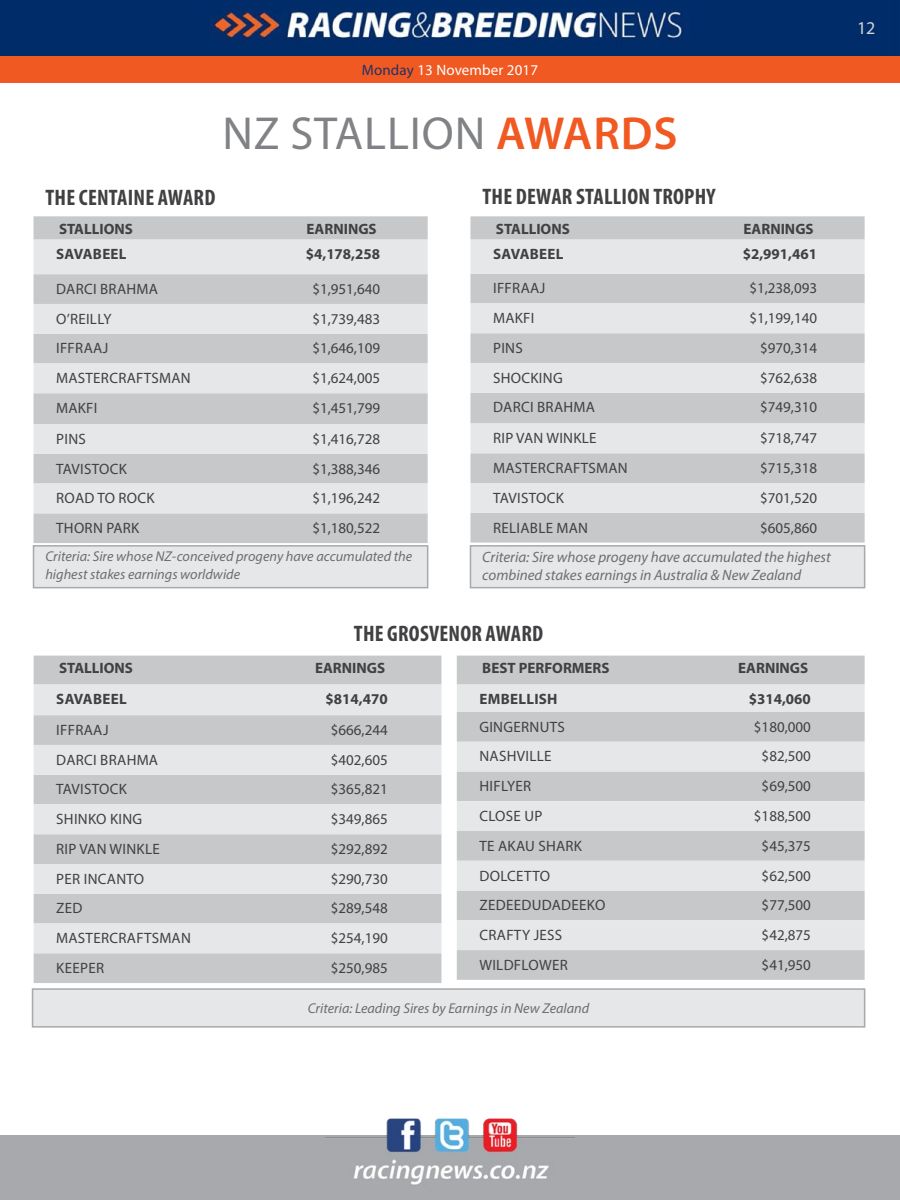
<style>
.page{position:relative;width:900px;height:1200px;background:#fff}
.page>*{position:absolute;margin:0;border:0;box-sizing:border-box;transform-origin:0 0}
.t1{font:46.5px "Myriad Pro";color:#808285}
.t2{font:600 46.5px "Myriad Pro";color:#f15922}
.t3{font:700 condensed 22.5px "Myriad Pro";letter-spacing:.01em;color:#414042}
.t4{font:18px "Myriad Pro";color:#d1d4d4}
.t5{font:15px "Myriad Pro";letter-spacing:.015em;color:#414042}
.t6{font:700 15px "Myriad Pro";color:#414042}
.t7{font:italic 15px/18px "Myriad Pro";color:#6d6e71}
.t8{font:15px "Myriad Pro";letter-spacing:.01em;color:#fff}
.t9{font:italic 14.25px/18px "Myriad Pro";color:#6d6e71}
.s1{color:#203267}
</style>
<div class="page">
<div style="left:0;top:1136px;width:900px;height:64px;background:#a7a9ac"></div>
<img style="left:325px;top:1118px;width:250px;height:67px">
<div style="left:0;top:56px;width:900px;height:27px;background:#f15922"></div>
<img style="left:0;top:0;width:900px;height:56px">
<div style="left:33px;top:545px;width:395px;height:43px;background:#e6e7e8;border:2px solid #a7a9ac"></div>
<div style="left:470px;top:545px;width:395px;height:43px;background:#e6e7e8;border:2px solid #a7a9ac"></div>
<div style="left:32px;top:988px;width:833px;height:40px;background:#e6e7e8;border:2px solid #a7a9ac"></div>
<div style="left:34px;top:216px;width:394px;height:327px;background:#c7c8ca"></div>
<svg style="left:34px;top:240px;width:394px;height:273px;background:#d8d9db"></svg>
<div style="left:470px;top:216px;width:395px;height:327px;background:#c7c8ca"></div>
<svg style="left:470px;top:240px;width:395px;height:273px;background:#d8d9db"></svg>
<div style="left:34px;top:656px;width:407px;height:327px;background:#c7c8ca"></div>
<svg style="left:34px;top:685px;width:407px;height:268px;background:#d8d9da"></svg>
<div style="left:457px;top:656px;width:408px;height:324px;background:#c7c8ca"></div>
<svg style="left:457px;top:685px;width:408px;height:265px;background:#d8d9da"></svg>
<p class="t8" style="left:362px;top:61px;width:178px"><span class="s1">MONDAY</span> 13 NOVEMBER 2017</p>
<h1 class="t1" style="left:222px;top:105px;width:166px">NZ STALLION</h1>
<h1 class="t2" style="left:496px;top:104px;width:179px">AWAR DS</h1>
<h2 class="t3" style="left:46px;top:183px;width:171px">THE CENTAINE AWARD</h2>
<h2 class="t3" style="left:483px;top:183px;width:235px">THE DEWAR STALLION TROPHY</h2>
<p class="t6" style="left:59px;top:219px;width:75px">STALLIONS</p>
<p class="t6" style="left:307px;top:219px;width:72px">EARNINGS</p>
<p class="t6" style="left:56px;top:245px;width:19px">SAVABEEL</p>
<p class="t6" style="left:306px;top:245px;width:76px">$4,178,258</p>
<p class="t5" style="left:56px;top:280px;width:101px">DARCI BRAHMA</p>
<p class="t5" style="left:312px;top:280px;width:69px">$1,951,640</p>
<p class="t5" style="left:56px;top:309px;width:56px">O’REILLY</p>
<p class="t5" style="left:312px;top:309px;width:69px">$1,739,483</p>
<p class="t5" style="left:56px;top:339px;width:37px">IFF RAAJ</p>
<p class="t5" style="left:312px;top:339px;width:69px">$1,646,109</p>
<p class="t5" style="left:56px;top:369px;width:136px">MASTERCRAFTSMAN</p>
<p class="t5" style="left:312px;top:369px;width:69px">$1,624,005</p>
<p class="t5" style="left:56px;top:399px;width:10px">MAKF</p>
<p class="t5" style="left:94px;top:399px;width:5px">I</p>
<p class="t5" style="left:312px;top:399px;width:69px">$1,451,799</p>
<p class="t5" style="left:56px;top:429px;width:31px">PINS</p>
<p class="t5" style="left:312px;top:429px;width:69px">$1,416,728</p>
<p class="t5" style="left:56px;top:459px;width:63px">TAVISTOCK</p>
<p class="t5" style="left:312px;top:459px;width:69px">$1,388,346</p>
<p class="t5" style="left:56px;top:489px;width:91px">ROAD TO ROCK</p>
<p class="t5" style="left:312px;top:489px;width:69px">$1,196,242</p>
<p class="t5" style="left:56px;top:519px;width:84px">THORN PARK</p>
<p class="t5" style="left:312px;top:519px;width:69px">$1,180,522</p>
<p class="t6" style="left:496px;top:219px;width:75px">STALLIONS</p>
<p class="t6" style="left:744px;top:219px;width:72px">EARNINGS</p>
<p class="t6" style="left:493px;top:245px;width:19px">SAVABEEL</p>
<p class="t6" style="left:743px;top:245px;width:76px">$2,991,461</p>
<p class="t5" style="left:493px;top:279px;width:37px">IFF RAAJ</p>
<p class="t5" style="left:749px;top:279px;width:69px">$1,238,093</p>
<p class="t5" style="left:493px;top:309px;width:10px">MAKF</p>
<p class="t5" style="left:531px;top:309px;width:5px">I</p>
<p class="t5" style="left:749px;top:309px;width:69px">$1,199,140</p>
<p class="t5" style="left:493px;top:339px;width:31px">PINS</p>
<p class="t5" style="left:760px;top:339px;width:58px">$970,314</p>
<p class="t5" style="left:493px;top:368px;width:70px">SHOCKING</p>
<p class="t5" style="left:760px;top:368px;width:58px">$762,638</p>
<p class="t5" style="left:493px;top:398px;width:101px">DARCI BRAHMA</p>
<p class="t5" style="left:760px;top:398px;width:58px">$749,310</p>
<p class="t5" style="left:493px;top:429px;width:105px">RIP VAN WINKLE</p>
<p class="t5" style="left:760px;top:429px;width:58px">$718,747</p>
<p class="t5" style="left:493px;top:459px;width:136px">MASTERCRAFTSMAN</p>
<p class="t5" style="left:760px;top:459px;width:58px">$715,318</p>
<p class="t5" style="left:493px;top:489px;width:63px">TAVISTOCK</p>
<p class="t5" style="left:760px;top:489px;width:58px">$701,520</p>
<p class="t5" style="left:493px;top:518px;width:97px">RELIABLE MAN</p>
<p class="t5" style="left:760px;top:518px;width:58px">$605,860</p>
<p class="t9" style="left:45px;top:547px;width:368px">Criteria: Sire whose NZ-conceived progeny have accumulated the highest stakes earnings worldwide</p>
<p class="t7" style="left:482px;top:548px;width:350px">Criteria: Sire whose progeny have accumulated the highest combined stakes earnings in Australia &amp; New Zealand</p>
<h2 class="t3" style="left:354px;top:619px;width:191px">THE GROSVENOR AWARD</h2>
<p class="t6" style="left:59px;top:658px;width:75px">STALLIONS</p>
<p class="t6" style="left:315px;top:658px;width:72px">EARNINGS</p>
<p class="t6" style="left:56px;top:689px;width:19px">SAVABEEL</p>
<p class="t6" style="left:326px;top:689px;width:64px">$814,470</p>
<p class="t5" style="left:56px;top:721px;width:37px">IFF RAAJ</p>
<p class="t5" style="left:331px;top:721px;width:58px">$666,244</p>
<p class="t5" style="left:56px;top:750px;width:101px">DARCI BRAHMA</p>
<p class="t5" style="left:331px;top:750px;width:58px">$402,605</p>
<p class="t5" style="left:56px;top:780px;width:63px">TAVISTOCK</p>
<p class="t5" style="left:331px;top:780px;width:58px">$365,821</p>
<p class="t5" style="left:56px;top:810px;width:86px">SHINKO KING</p>
<p class="t5" style="left:331px;top:810px;width:58px">$349,865</p>
<p class="t5" style="left:56px;top:840px;width:105px">RIP VAN WINKLE</p>
<p class="t5" style="left:331px;top:840px;width:58px">$292,892</p>
<p class="t5" style="left:56px;top:869px;width:89px">PER INCANTO</p>
<p class="t5" style="left:331px;top:869px;width:58px">$290,730</p>
<p class="t5" style="left:56px;top:899px;width:26px">ZED</p>
<p class="t5" style="left:331px;top:899px;width:58px">$289,548</p>
<p class="t5" style="left:56px;top:929px;width:136px">MASTERCRAFTSMAN</p>
<p class="t5" style="left:331px;top:929px;width:58px">$254,190</p>
<p class="t5" style="left:56px;top:959px;width:49px">KEEPER</p>
<p class="t5" style="left:331px;top:959px;width:58px">$250,985</p>
<p class="t6" style="left:482px;top:658px;width:129px">BEST PERFORMERS</p>
<p class="t6" style="left:738px;top:658px;width:72px">EARNINGS</p>
<p class="t6" style="left:479px;top:689px;width:18px">EMBELLISH</p>
<p class="t6" style="left:749px;top:689px;width:64px">$314,060</p>
<p class="t5" style="left:479px;top:717px;width:87px">GINGERNUTS</p>
<p class="t5" style="left:754px;top:717px;width:58px">$180,000</p>
<p class="t5" style="left:479px;top:747px;width:74px">NASHVILLE</p>
<p class="t5" style="left:762px;top:747px;width:51px">$82,500</p>
<p class="t5" style="left:479px;top:777px;width:53px">HIFLYER</p>
<p class="t5" style="left:762px;top:777px;width:51px">$69,500</p>
<p class="t5" style="left:479px;top:807px;width:64px">CLOSE UP</p>
<p class="t5" style="left:754px;top:807px;width:58px">$188,500</p>
<p class="t5" style="left:479px;top:836px;width:38px">TE AKAU</p>
<p class="t5" style="left:538px;top:836px;width:44px">SHARK</p>
<p class="t5" style="left:762px;top:836px;width:51px">$45,375</p>
<p class="t5" style="left:479px;top:866px;width:72px">DOLCETTO</p>
<p class="t5" style="left:762px;top:866px;width:51px">$62,500</p>
<p class="t5" style="left:479px;top:896px;width:53px">ZEDEEDUDAD</p>
<p class="t5" style="left:572px;top:896px;width:35px">EEKO</p>
<p class="t5" style="left:762px;top:896px;width:51px">$77,500</p>
<p class="t5" style="left:479px;top:926px;width:84px">CRAFTY JESS</p>
<p class="t5" style="left:762px;top:926px;width:51px">$42,875</p>
<p class="t5" style="left:479px;top:956px;width:90px">WILDF LOWER</p>
<p class="t5" style="left:762px;top:956px;width:51px">$41,950</p>
<p class="t9" style="left:308px;top:999px;width:283px">Criteria: Leading Sires by Earnings in New Zealand</p>
<p class="t4" style="left:857px;top:17px;width:20px">12</p>
</div>
